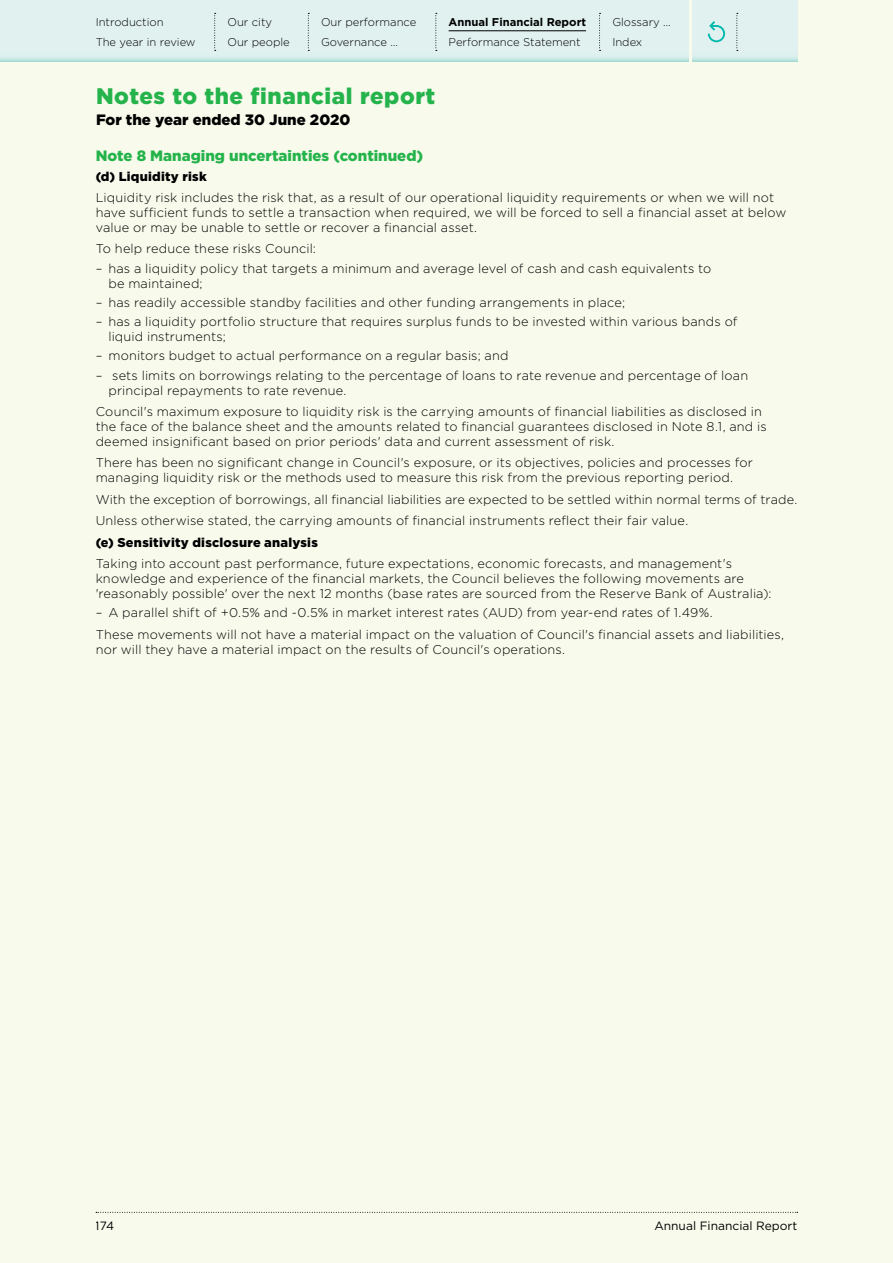
<style>
.page{position:relative;width:893px;height:1263px;background:#f8faec}
.page>*{position:absolute;margin:0;border:0;box-sizing:border-box;transform-origin:0 0}
.t1{font:900 22.5px "Gotham HTF";letter-spacing:.025em;color:#25b34b}
.t2{font:900 15px "Gotham";color:#25b34b}
.t3{font:900 15px "Gotham HTF";color:#000}
.t4{font:300 12.75px/15px "Gotham HTF";letter-spacing:.01em;color:#000}
.t5{font:900 12.75px "Gotham HTF";letter-spacing:.02em;color:#000}
.t6{font:12px "Gotham HTF";color:#000}
.t7{font:300 11.25px/19.2px "Gotham HTF";color:#000}
.t8{font:700 11.25px "Gotham HTF";color:#000}
</style>
<div class="page">
<svg style="left:96px;top:1212px;width:702px;height:1px"></svg>
<svg style="left:0;top:0;width:688px;height:62px;background:#dcefed"></svg>
<svg style="left:692px;top:0;width:105px;height:62px;background:#dcefed"></svg>
<hr style="left:449px;top:31px;width:137px;height:1px;background:#000">
<svg style="left:435px;top:13px;width:2px;height:38px"></svg>
<svg style="left:308px;top:13px;width:1px;height:38px"></svg>
<svg style="left:214px;top:13px;width:2px;height:38px"></svg>
<svg style="left:599px;top:13px;width:2px;height:38px"></svg>
<svg style="left:707px;top:19px;width:19px;height:24px"></svg>
<svg style="left:736px;top:13px;width:2px;height:38px"></svg>
<p class="t7" style="left:96px;top:13px;width:101px">Introduction<br>The year in review</p>
<p class="t7" style="left:227px;top:13px;width:64px">Our city<br>Our people</p>
<p class="t7" style="left:321px;top:13px;width:97px">Our performance<br>Governance …</p>
<p class="t8" style="left:449px;top:16px;width:139px">Annual Financial Report</p>
<p class="t7" style="left:449px;top:32px;width:134px">Performance Statement</p>
<h1 class="t1" style="left:96px;top:83px;width:341px">Notes to the financial report</h1>
<p class="t3" style="left:96px;top:111px;width:256px">For the year ended 30 June 2020</p>
<p class="t2" style="left:96px;top:147px;width:329px">Note 8 Managing uncertainties (continued)</p>
<p class="t7" style="left:612px;top:13px;width:60px">Glossary …<br>Index</p>
<p class="t5" style="left:96px;top:169px;width:113px">(d) Liquidity risk</p>
<p class="t4" style="left:96px;top:190px;width:692px">Liquidity risk includes the risk that, as a result of our operational liquidity requirements or when we will not have sufficient funds to settle a transaction when required, we will be forced to sell a financial asset at below value or may be unable to settle or recover a financial asset.</p>
<p class="t4" style="left:96px;top:241px;width:222px">To help reduce these risks Council:</p>
<p class="t4" style="left:108px;top:260px;width:604px;text-indent:-13px">– has a liquidity policy that targets a minimum and average level of cash and cash equivalents to be maintained;</p>
<p class="t4" style="left:96px;top:295px;width:531px">– has readily accessible standby facilities and other funding arrangements in place;</p>
<p class="t4" style="left:108px;top:314px;width:631px;text-indent:-13px">– has a liquidity portfolio structure that requires surplus funds to be invested within various bands of liquid instruments;</p>
<p class="t4" style="left:96px;top:348px;width:414px">– monitors budget to actual performance on a regular basis; and</p>
<p class="t4" style="left:108px;top:367px;width:641px;text-indent:-13px">– sets limits on borrowings relating to the percentage of loans to rate revenue and percentage of loan principal repayments to rate revenue.</p>
<p class="t4" style="left:96px;top:404px;width:673px">Council's maximum exposure to liquidity risk is the carrying amounts of financial liabilities as disclosed in the face of the balance sheet and the amounts related to financial guarantees disclosed in Note 8.1, and is deemed insignificant based on prior periods' data and current assessment of risk.</p>
<p class="t4" style="left:96px;top:455px;width:659px">There has been no significant change in Council's exposure, or its objectives, policies and processes for managing liquidity risk or the methods used to measure this risk from the previous reporting period.</p>
<p class="t4" style="left:96px;top:488px;width:703px;line-height:21.5px">With the exception of borrowings, all financial liabilities are expected to be settled within normal terms of trade.<br>Unless otherwise stated, the carrying amounts of financial instruments reflect their fair value.</p>
<p class="t5" style="left:96px;top:535px;width:224px">(e) Sensitivity disclosure analysis</p>
<p class="t4" style="left:96px;top:556px;width:677px">Taking into account past performance, future expectations, economic forecasts, and management's knowledge and experience of the financial markets, the Council believes the following movements are 'reasonably possible' over the next 12 months (base rates are sourced from the Reserve Bank of Australia):</p>
<p class="t4" style="left:96px;top:602px;width:690px;line-height:21.5px">– A parallel shift of +0.5% and -0.5% in market interest rates (AUD) from year-end rates of 1.49%.<br>These movements will not have a material impact on the valuation of Council's financial assets and liabilities,</p>
<p class="t4" style="left:96px;top:641px;width:471px">nor will they have a material impact on the results of Council's operations.</p>
<p class="t6" style="left:96px;top:1219px;width:20px">174</p>
<p class="t6" style="left:654px;top:1219px;width:144px">Annual Financial Report</p>
</div>
